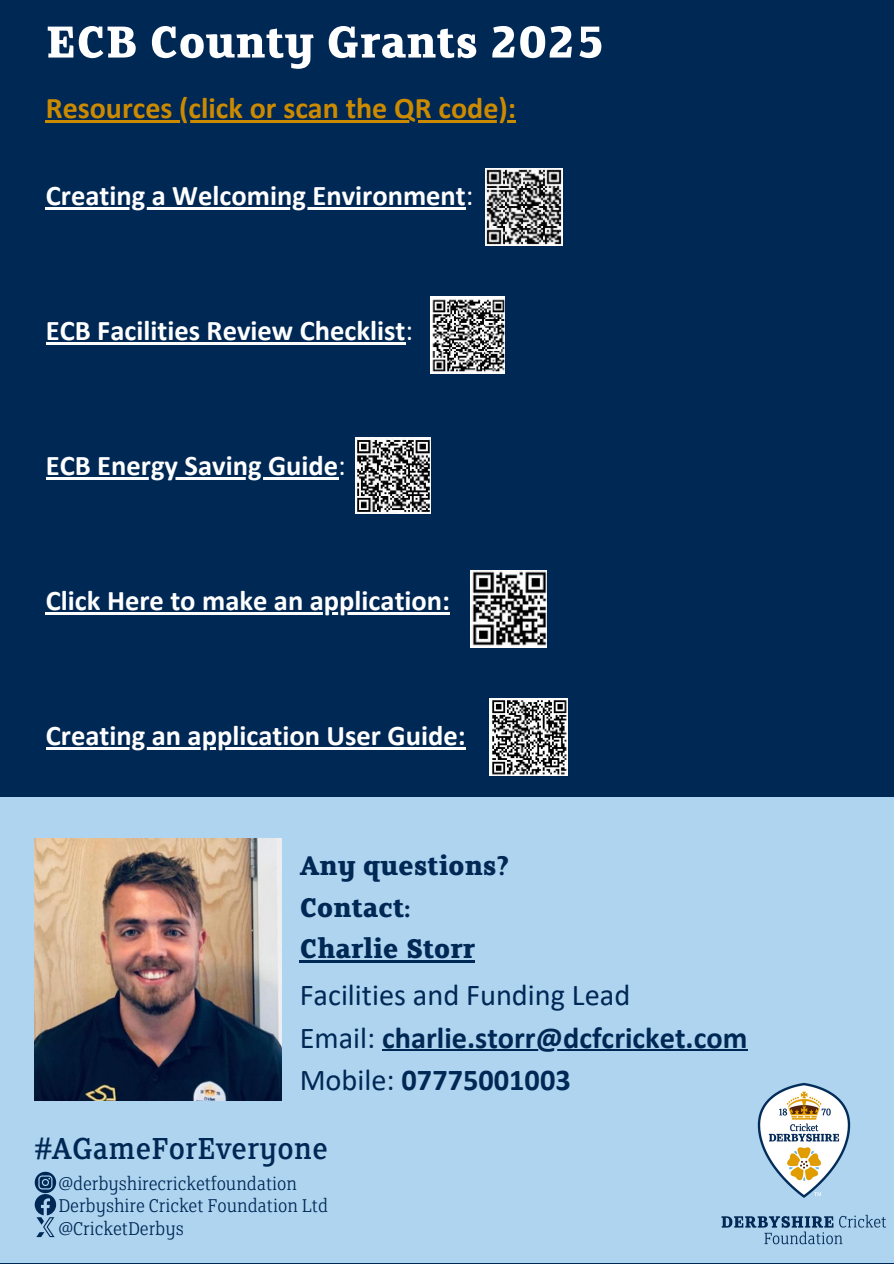
<style>
.page{position:relative;width:894px;height:1264px;background:#fff}
.page>*{position:absolute;margin:0;border:0;box-sizing:border-box;transform-origin:0 0}
.t1{font:700 50.25px "FS Clerkenwell";color:#fff}
.t2{font:34.05px "FS Clerkenwell";color:#002855}
.t3{font:700 30.3px "Calibri";color:#002855}
.t4{font:700 30.3px/41.7px "FS Clerkenwell";color:#002855}
.t5{font:30.3px "Calibri";color:#002855}
.t6{font:700 30px "Calibri";color:#cc8a00}
.t7{font:700 28.5px "Calibri";color:#fff}
.t8{font:300 20.7px "FS Clerkenwell";color:#002855}
.s1{font-weight:400}
</style>
<div class="page">
<div style="left:0;top:0;width:893px;height:1263px;background:#002855"></div>
<div style="left:0;top:797px;width:893px;height:466px;background:#aed4ef"></div>
<img style="left:35px;top:838px;width:246px;height:262px">
<svg style="left:35px;top:1171px;width:21px;height:65px"></svg>
<hr style="left:46px;top:121px;width:470px;height:2px;background:#cc8a00">
<hr style="left:46px;top:207px;width:419px;height:2px;background:#fff">
<hr style="left:46px;top:342px;width:359px;height:2px;background:#fff">
<hr style="left:46px;top:477px;width:292px;height:2px;background:#fff">
<hr style="left:46px;top:612px;width:404px;height:2px;background:#fff">
<hr style="left:46px;top:747px;width:419px;height:2px;background:#fff">
<img style="left:485px;top:169px;width:77px;height:76px">
<img style="left:430px;top:297px;width:74px;height:76px">
<img style="left:355px;top:437px;width:75px;height:76px">
<img style="left:470px;top:570px;width:76px;height:77px">
<img style="left:489px;top:698px;width:78px;height:77px">
<img style="left:721px;top:1083px;width:165px;height:162px">
<hr style="left:299px;top:960px;width:176px;height:3px;background:#002855">
<hr style="left:382px;top:1049px;width:365px;height:2px;background:#002855">
<h3 class="t1" style="left:46px;top:23px;width:560px">ECB County Grants 2025</h3>
<p class="t6" style="left:46px;top:96px;width:471px">Resources (click or scan the QR code):</p>
<p class="t7" style="left:46px;top:184px;width:429px">Creating a Welcoming Environment<span class="s1">:</span></p>
<h3 class="t7" style="left:46px;top:319px;width:369px">ECB Facilities Review Checklist<span class="s1">:</span></h3>
<h3 class="t7" style="left:46px;top:454px;width:301px">ECB Energy Saving Guide<span class="s1">:</span></h3>
<p class="t7" style="left:46px;top:589px;width:405px">Click Here to make an application:</p>
<p class="t7" style="left:46px;top:724px;width:421px">Creating an application User Guide:</p>
<p class="t4" style="left:299px;top:847px;width:211px">Any questions?<br>Contact:</p>
<p class="t4" style="left:299px;top:930px;width:177px">Charlie Storr</p>
<p class="t5" style="left:299px;top:982px;width:332px">Facilities and Funding Lead</p>
<p class="t3" style="left:299px;top:1025px;width:449px"><span class="s1">Email:</span> charlie.storr@dcfcricket.com</p>
<p class="t3" style="left:299px;top:1067px;width:272px"><span class="s1">Mobile:</span> 07775001003</p>
<p class="t2" style="left:35px;top:1135px;width:295px">#AGameForEveryone</p>
<h1 class="t8" style="left:58px;top:1175px;width:240px">@derbyshirecricketfoundation</h1>
<h3 class="t8" style="left:58px;top:1197px;width:271px">Derbyshire Cricket Foundation Ltd</h3>
<p class="t8" style="left:58px;top:1220px;width:127px">@CricketDerbys</p>
</div>
